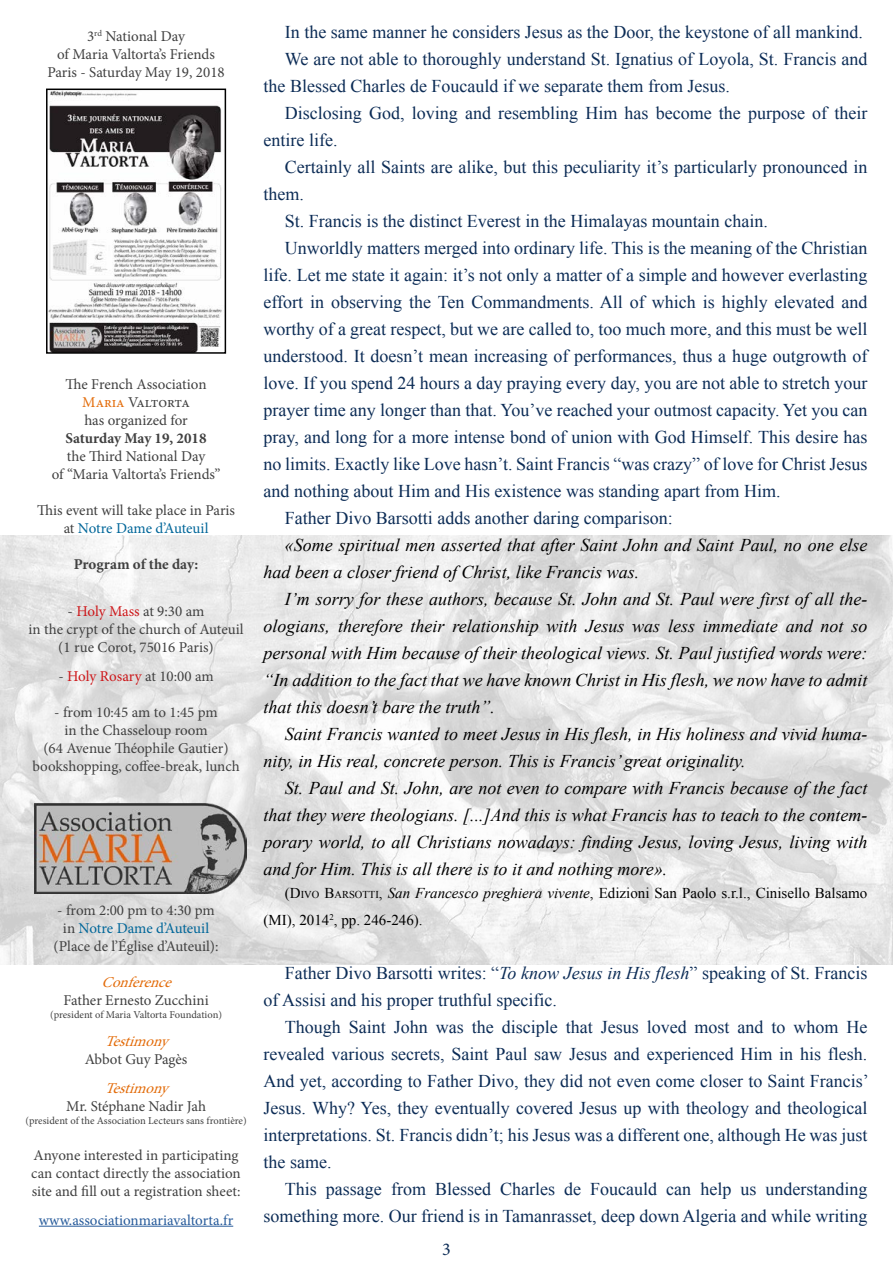
<style>
.page{position:relative;width:893px;height:1263px;background:#fff}
.page>*{position:absolute;margin:0;border:0;box-sizing:border-box;transform-origin:0 0}
.t1{font:18px/27px "Times New Roman";color:#0c2c56}
.t2{font:italic 18px/27px "Times New Roman";color:#000}
.t3{font:18px "Minion Pro";color:#0c2c56}
.t4{font:15px/18px "Minion Pro";letter-spacing:-.005em;color:#404040;text-align:center}
.t5{font:15px/27px "Times New Roman";color:#000}
.t6{font:700 15px "Minion Pro";color:#404040}
.t7{font:15px "Minion Pro";letter-spacing:.005em;color:#275b9b}
.t8{font:italic 15px "Minion Pro";color:#e36c0a}
.t9{font:10.5px "Minion Pro";color:#404040}
.s1{color:#e36c0a}
.s2{color:#069}
.s3{color:#cd171a}
.s4{font-style:inherit}
.s5{font-size:10.5px}
.s6{font-style:italic}
</style>
<div class="page">
<img style="left:0;top:536px;width:893px;height:429px">
<img style="left:49px;top:92px;width:173px;height:259px">
<div style="left:46px;top:89px;width:180px;height:265px;border:2px solid #000"></div>
<hr style="left:39px;top:1226px;width:194px;height:1px;background:#275b9b">
<img style="left:34px;top:804px;width:213px;height:89px">
<p class="t4" style="left:47px;top:27px;width:179px">3<sup>rd</sup> National Day<br>of Maria Valtorta’s Friends<br>Paris - Saturday May 19, 2018</p>
<p class="t4" style="left:66px;top:376px;width:143px">The French Association<br><span class="s1">Maria</span> Valtorta<br>has organized for</p>
<p class="t6" style="left:66px;top:428px;width:143px">Saturday May 19, 2018</p>
<p class="t4" style="left:52px;top:448px;width:170px">the Third National Day<br>of “Maria Valtorta’s Friends”</p>
<p class="t4" style="left:37px;top:502px;width:200px">This event will take place in Paris at <span class="s2">Notre Dame d’Auteuil</span></p>
<p class="t6" style="left:74px;top:554px;width:126px">Program of the day:</p>
<p class="t4" style="left:28px;top:602px;width:217px">- <span class="s3">Holy Mass</span> at 9:30 am<br>in the crypt of the church of Auteuil (1 rue Corot, 75016 Paris)</p>
<p class="t4" style="left:58px;top:667px;width:157px">- <span class="s3">Holy Rosary</span> at 10:00 am</p>
<p class="t4" style="left:32px;top:703px;width:209px">- from 10:45 am to 1:45 pm<br>in the Chasseloup room<br>(64 Avenue Théophile Gautier) bookshopping, coffee-break, lunch</p>
<p class="t4" style="left:54px;top:901px;width:166px">- from 2:00 pm to 4:30 pm in <span class="s2">Notre Dame d’Auteuil </span>(Place de l’Église d’Auteuil):</p>
<p class="t8" style="left:101px;top:972px;width:78px">Conference</p>
<p class="t4" style="left:63px;top:991px;width:147px">Father Ernesto Zucchini</p>
<p class="t9" style="left:50px;top:1007px;width:173px">(president of Maria Valtorta Foundation)</p>
<p class="t8" style="left:105px;top:1031px;width:72px">Testimony</p>
<p class="t4" style="left:85px;top:1051px;width:104px">Abbot Guy Pagès</p>
<p class="t8" style="left:105px;top:1078px;width:72px">Testimony</p>
<p class="t4" style="left:66px;top:1097px;width:141px">Mr. Stéphane Nadir Jah</p>
<p class="t9" style="left:26px;top:1113px;width:223px">(president of the Association Lecteurs sans frontière)</p>
<p class="t4" style="left:31px;top:1146px;width:211px;text-align:left">Anyone interested in participating can contact directly the association site and fill out a registration sheet:</p>
<p class="t7" style="left:39px;top:1210px;width:196px">www.associationmariavaltorta.fr</p>
<p class="t1" style="left:285px;top:18px;width:580px">In the same manner he considers Jesus as the Door, the keystone of all mankind.</p>
<p class="t1" style="left:285px;top:45px;width:584px">We are not able to thoroughly understand St. Ignatius of Loyola, St. Francis and</p>
<p class="t1" style="left:264px;top:72px;width:468px">the Blessed Charles de Foucauld if we separate them from Jesus.</p>
<p class="t1" style="left:285px;top:99px;width:584px">Disclosing God, loving and resembling Him has become the purpose of their</p>
<p class="t1" style="left:264px;top:126px;width:75px">entire life.</p>
<p class="t1" style="left:285px;top:153px;width:584px">Certainly all Saints are alike, but this peculiarity it’s particularly pronounced in</p>
<p class="t1" style="left:264px;top:180px;width:42px">them.</p>
<p class="t1" style="left:285px;top:207px;width:484px">St. Francis is the distinct Everest in the Himalayas mountain chain.</p>
<p class="t1" style="left:285px;top:234px;width:584px">Unworldly matters merged into ordinary life. This is the meaning of the Christian</p>
<p class="t1" style="left:264px;top:261px;width:605px">life. Let me state it again: it’s not only a matter of a simple and however everlasting</p>
<p class="t1" style="left:264px;top:288px;width:605px">effort in observing the Ten Commandments. All of which is highly elevated and</p>
<p class="t1" style="left:264px;top:315px;width:605px">worthy of a great respect, but we are called to, too much more, and this must be well</p>
<p class="t1" style="left:264px;top:342px;width:605px">understood. It doesn’t mean increasing of performances, thus a huge outgrowth of</p>
<p class="t1" style="left:264px;top:369px;width:605px">love. If you spend 24 hours a day praying every day, you are not able to stretch your</p>
<p class="t1" style="left:264px;top:396px;width:605px">prayer time any longer than that. You’ve reached your outmost capacity. Yet you can</p>
<p class="t1" style="left:264px;top:423px;width:605px">pray, and long for a more intense bond of union with God Himself. This desire has</p>
<p class="t1" style="left:264px;top:450px;width:605px">no limits. Exactly like Love hasn’t. Saint Francis “was crazy” of love for Christ Jesus</p>
<p class="t1" style="left:264px;top:477px;width:518px">and nothing about Him and His existence was standing apart from Him.</p>
<p class="t1" style="left:285px;top:504px;width:389px">Father Divo Barsotti adds another daring comparison:</p>
<p class="t2" style="left:264px;top:531px;width:605px;text-indent:21px">«Some spiritual men asserted that after Saint John and Saint Paul, no one else had been a closer friend of Christ, like Francis was.</p>
<p class="t2" style="left:264px;top:585px;width:605px;text-align:justify;text-indent:21px">I’m sorry for these authors, because St. John and St. Paul were first of all the&shy;ologians, therefore their relationship with Jesus was less immediate and not so personal with Him because of their theological views. St. Paul justified words were: “In addition to the fact that we have known Christ in His flesh, we now have to admit that this doesn’t bare the truth”.</p>
<p class="t2" style="left:264px;top:720px;width:605px;text-indent:21px">Saint Francis wanted to meet Jesus in His flesh, in His holiness and vivid huma&shy;nity, in His real, concrete person. This is Francis’ great originality.</p>
<p class="t2" style="left:264px;top:774px;width:605px;text-align:justify;text-indent:21px">St. Paul and St. John, are not even to compare with Francis because of the fact that they were theologians. [...]And this is what Francis has to teach to the contem&shy;porary world, to all Christians nowadays: finding Jesus, loving Jesus, living with and for Him. This is all there is to it and nothing more».</p>
<p class="t5" style="left:264px;top:879px;width:605px;text-indent:21px">(<span class="s4">D</span><span class="s5">IVO</span> <span class="s4">B</span><span class="s5">ARSOTTI</span>, <span class="s6">San Francesco preghiera vivente</span>, Edizioni San Paolo s.r.l., Cinisello Balsamo (MI), 2014<sup>2</sup>, pp. 246-246).</p>
<p class="t1" style="left:264px;top:959px;width:605px;text-indent:21px">Father Divo Barsotti writes: “<span class="s6">To know Jesus in His flesh</span>” speaking of St. Francis of Assisi and his proper truthful specific.</p>
<p class="t1" style="left:264px;top:1013px;width:607px;text-align:justify;text-indent:21px">Though Saint John was the disciple that Jesus loved most and to whom He revealed various secrets, Saint Paul saw Jesus and experienced Him in his flesh.<br>And yet, according to Father Divo, they did not even come closer to Saint Francis’ Jesus. Why? Yes, they eventually covered Jesus up with theology and theological interpretations. St. Francis didn’t; his Jesus was a different one, although He was just the same.</p>
<p class="t1" style="left:264px;top:1175px;width:605px;text-align:right">This passage from Blessed Charles de Foucauld can help us understanding something more. Our friend is in Tamanrasset, deep down Algeria and while writing</p>
<p class="t3" style="left:442px;top:1237px;width:10px">3</p>
</div>
